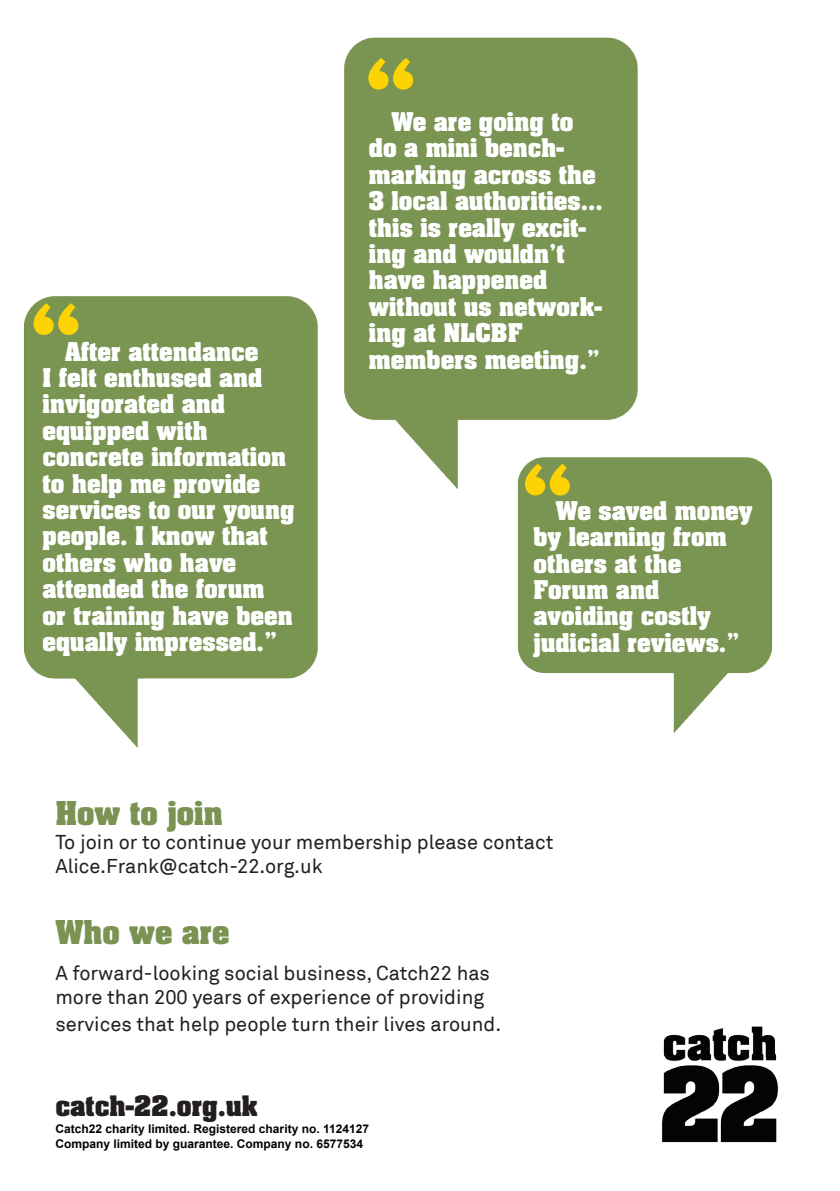
<style>
.page{position:relative;width:840px;height:1191px;background:#fff}
.page>*{position:absolute;margin:0;border:0;box-sizing:border-box;transform-origin:0 0}
.t1{font:700 96px "Aachen Std";color:#fed304}
.t2{font:700 28px "Aachen Std";color:#7a9352}
.t3{font:700 24px "Aachen Std";color:#231f20}
.t4{font:700 22px/26.4px "Aachen Std";color:#fff}
.t5{font:20px/24px "Akkurat";color:#231f20}
.t6{font:700 12px/14.4px "Arial";color:#000}
</style>
<div class="page">
<img style="left:344px;top:37px;width:294px;height:452px">
<img style="left:24px;top:246px;width:323px;height:502px">
<img style="left:662px;top:1026px;width:116px;height:117px">
<img style="left:509px;top:447px;width:264px;height:286px">
<h1 class="t1" style="left:27px;top:277px;width:59px">“</h1>
<p class="t4" style="left:43px;top:338px;width:253px;text-indent:22px">After attendance<br>I felt enthused and invigorated and equipped with concrete information to help me provide services to our young people. I know that others who have attended the forum<br>or training have been equally impressed.”</p>
<h1 class="t1" style="left:361px;top:32px;width:59px">“</h1>
<p class="t4" style="left:369px;top:109px;width:235px;text-indent:22px">We are going to do a mini bench&shy;marking across the<br>3 local authorities… this is really excit&shy;ing and wouldn’t have happened without us network&shy;ing at NLCBF members meeting.”</p>
<h1 class="t1" style="left:518px;top:438px;width:59px">“</h1>
<p class="t4" style="left:533px;top:497px;width:220px;text-indent:22px">We saved money by learning from others at the<br>Forum and avoiding costly judicial reviews.”</p>
<p class="t2" style="left:55px;top:792px;width:169px">How to join</p>
<p class="t5" style="left:55px;top:830px;width:499px">To join or to continue your membership please contact<br>Alice.Frank@catch-22.org.uk</p>
<p class="t2" style="left:55px;top:912px;width:176px">Who we are</p>
<p class="t5" style="left:55px;top:961px;width:436px">A forward-looking social business, Catch22 has more than 200 years of experience of providing</p>
<p class="t5" style="left:55px;top:1012px;width:447px">services that help people turn their lives around.</p>
<p class="t3" style="left:55px;top:1088px;width:204px">catch-22.org.uk</p>
<p class="t6" style="left:55px;top:1122px;width:315px">Catch22 charity limited. Registered charity no. 1124127<br>Company limited by guarantee. Company no. 6577534</p>
</div>
